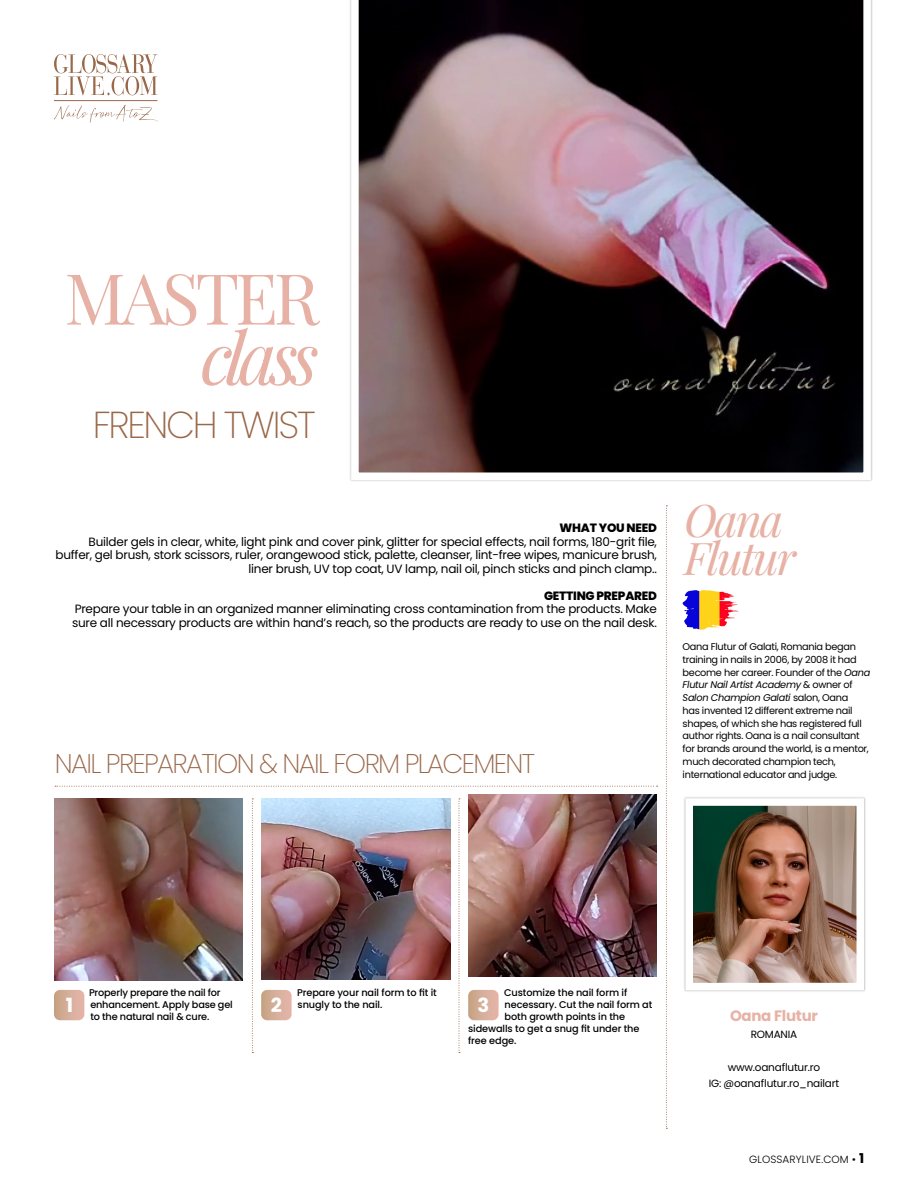
<style>
.page{position:relative;width:918px;height:1188px;background:#fff}
.page>*{position:absolute;margin:0;border:0;box-sizing:border-box;transform-origin:0 0}
.t1{font:italic 72px "Playfair Display";letter-spacing:-.09em;color:#e7b2a5}
.t2{font:70.5px "Playfair Display";letter-spacing:-.06em;color:#e7b2a5}
.t3{font:italic 45px "Playfair Display";letter-spacing:-.05em;color:#e7b2a5}
.t4{font:200 37.5px "Poppins";letter-spacing:-.06em;color:#996849}
.t5{font:200 27px "Poppins";letter-spacing:-.06em;color:#996849}
.t6{font:700 19.5px "Poppins";color:#fff}
.t7{font:700 15px "Poppins";letter-spacing:-.02em;color:#e7b2a5}
.t8{font:12px/13.5px "Poppins";letter-spacing:-.02em;color:#000;text-align:right}
.t9{font:800 12px "Poppins";letter-spacing:-.02em;color:#000}
.t10{font:10.5px "Poppins";letter-spacing:-.02em;color:#000}
.t11{font:300 10.5px "Poppins";letter-spacing:.01em;color:#000}
.t12{font:9.75px/12.8px "Poppins";letter-spacing:-.03em;color:#000}
.t13{font:500 9.75px/12px "Poppins";letter-spacing:-.01em;color:#000}
.s1{font-style:italic}
.s2{font-weight:400}
.s3{font-weight:700;font-size:13.5px}
</style>
<div class="page">
<img style="left:358px;top:0;width:506px;height:473px">
<svg style="left:252px;top:799px;width:1px;height:254px"></svg>
<svg style="left:459px;top:799px;width:1px;height:254px"></svg>
<svg style="left:666px;top:506px;width:1px;height:623px"></svg>
<svg style="left:54px;top:990px;width:30px;height:30px"></svg>
<svg style="left:261px;top:990px;width:31px;height:30px"></svg>
<svg style="left:468px;top:990px;width:31px;height:30px"></svg>
<svg style="left:55px;top:786px;width:603px;height:1px"></svg>
<img style="left:54px;top:799px;width:189px;height:181px">
<img style="left:469px;top:795px;width:188px;height:181px">
<img style="left:262px;top:798px;width:189px;height:182px">
<svg style="left:54px;top:54px;width:103px;height:42px"></svg>
<hr style="left:54px;top:100px;width:103px;height:1px;background:#996849">
<svg style="left:54px;top:105px;width:104px;height:18px"></svg>
<div style="left:683px;top:796px;width:183px;height:196px;background:#000;opacity:.25"></div>
<img style="left:695px;top:807px;width:160px;height:174px">
<div style="left:686px;top:798px;width:178px;height:192px;border:8px solid #fff"></div>
<img style="left:683px;top:591px;width:55px;height:39px">
<p class="t2" style="left:64px;top:243px;width:257px">MASTER</p>
<p class="t1" style="left:201px;top:302px;width:119px">class</p>
<p class="t4" style="left:93px;top:403px;width:224px">FRENCH TWIST</p>
<p class="t9" style="left:560px;top:521px;width:99px">WHAT YOU NEED</p>
<p class="t8" style="left:56px;top:535px;width:603px">Builder gels in clear, white, light pink and cover pink, glitter for special effects, nail forms, 180-grit file, buffer, gel brush, stork scissors, ruler, orangewood stick, palette, cleanser, lint-free wipes, manicure brush, liner brush, UV top coat, UV lamp, nail oil, pinch sticks and pinch clamp..</p>
<p class="t9" style="left:544px;top:589px;width:114px">GETTING PREPARED</p>
<p class="t8" style="left:75px;top:603px;width:584px">Prepare your table in an organized manner eliminating cross contamination from the products. Make</p>
<p class="t8" style="left:72px;top:616px;width:586px">sure all necessary products are within hand’s reach, so the products are ready to use on the nail desk.</p>
<p class="t5" style="left:55px;top:748px;width:482px">NAIL PREPARATION &amp; NAIL FORM PLACEMENT</p>
<p class="t3" style="left:684px;top:485px;width:101px">Oana</p>
<p class="t3" style="left:684px;top:523px;width:114px">Flutur</p>
<p class="t12" style="left:683px;top:641px;width:189px">Oana Flutur of Galati, Romania began training in nails in 2006, by 2008 it had become her career. Founder of the <span class="s1">Oana Flutur Nail Artist Academy</span> &amp; owner of <span class="s1">Salon Champion Galati</span> salon, Oana<br>has invented 12 different extreme nail shapes, of which she has registered full author rights. Oana is a nail consultant for brands around the world, is a mentor, much decorated champion tech, international educator and judge.</p>
<p class="t6" style="left:66px;top:994px;width:9px">1</p>
<p class="t13" style="left:89px;top:987px;width:145px">Properly prepare the nail for enhancement. Apply base gel to the natural nail &amp; cure.</p>
<p class="t6" style="left:271px;top:994px;width:13px">2</p>
<p class="t13" style="left:297px;top:987px;width:141px">Prepare your nail form to fit it snugly to the nail.</p>
<p class="t6" style="left:478px;top:994px;width:13px">3</p>
<p class="t13" style="left:504px;top:987px;width:125px">Customize the nail form if</p>
<p class="t13" style="left:505px;top:999px;width:149px">necessary. Cut the nail form at</p>
<p class="t13" style="left:505px;top:1011px;width:122px">both growth points in the</p>
<p class="t13" style="left:468px;top:1023px;width:173px">sidewalls to get a snug fit under the</p>
<p class="t13" style="left:468px;top:1035px;width:50px">free edge.</p>
<p class="t7" style="left:730px;top:1007px;width:89px">Oana Flutur</p>
<p class="t10" style="left:751px;top:1028px;width:48px">ROMANIA</p>
<p class="t10" style="left:728px;top:1061px;width:94px">www.oanaflutur.ro</p>
<p class="t10" style="left:709px;top:1077px;width:132px">IG: @oanaflutur.ro_nailart</p>
<p class="t11" style="left:749px;top:1154px;width:117px">GLOSSARYLIVE.COM <span class="s2">•</span> <span class="s3">1</span></p>
</div>
